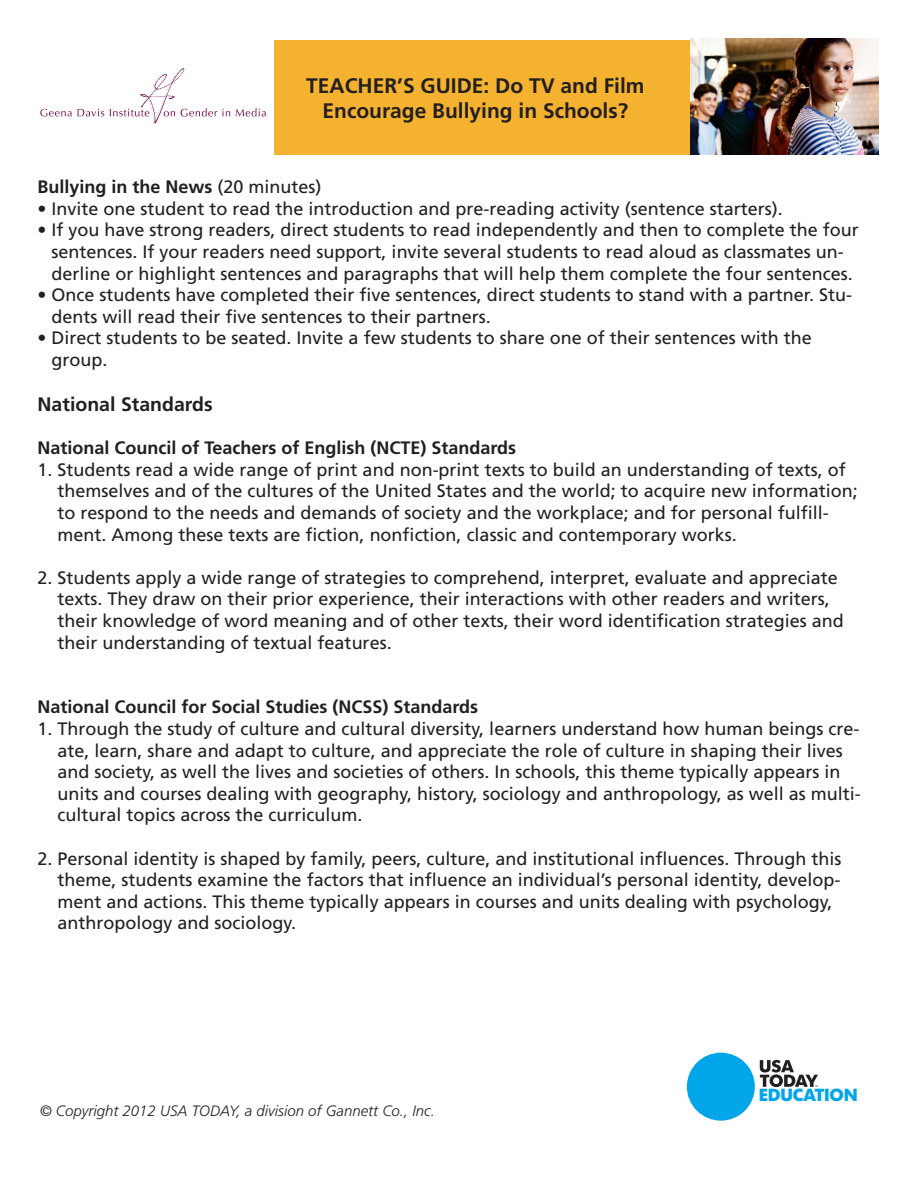
<style>
.page{position:relative;width:918px;height:1188px;background:#fff}
.page>*{position:absolute;margin:0;border:0;box-sizing:border-box;transform-origin:0 0}
.t1{font:700 21px "Frutiger";color:#231f20}
.t2{font:700 19.5px "Frutiger";color:#231f20}
.t3{font:18px/21.6px "Frutiger";color:#231f20}
.t4{font:700 18px "Frutiger";color:#231f20}
.t5{font:700 17.4px "Futura Today";letter-spacing:-.005em;color:#00a6e8}
.t6{font:italic 300 15px "Frutiger";color:#231f20}
.s1{font-weight:400}
</style>
<div class="page">
<div style="left:274px;top:40px;width:416px;height:114px;background:#f5b230"></div>
<img style="left:690px;top:39px;width:188px;height:115px">
<svg style="left:40px;top:109px;width:32px;height:7px"></svg>
<svg style="left:78px;top:109px;width:26px;height:7px"></svg>
<svg style="left:236px;top:108px;width:30px;height:8px"></svg>
<svg style="left:110px;top:68px;width:120px;height:56px"></svg>
<div style="left:687px;top:1053px;width:68px;height:68px;background:#00a6e8;border-radius:50%"></div>
<svg style="left:760px;top:1060px;width:58px;height:27px"></svg>
<p class="t1" style="left:306px;top:73px;width:340px">TEACHER’S GUIDE: Do TV and Film</p>
<p class="t1" style="left:323px;top:98px;width:307px">Encourage Bullying in Schools?</p>
<p class="t4" style="left:38px;top:176px;width:286px">Bullying in the News <span class="s1">(20 minutes)</span></p>
<p class="t3" style="left:38px;top:198px;width:747px">• Invite one student to read the introduction and pre-reading activity (sentence starters).</p>
<p class="t3" style="left:38px;top:219px;width:823px;text-align:center">• If you have strong readers, direct students to read independently and then to complete the four sentences. If your readers need support, invite several students to read aloud as classmates un&shy;derline or highlight sentences and paragraphs that will help them complete the four sentences.</p>
<p class="t3" style="left:52px;top:284px;width:802px;text-indent:-14px">• Once students have completed their five sentences, direct students to stand with a partner. Stu&shy;dents will read their five sentences to their partners.</p>
<p class="t3" style="left:52px;top:327px;width:762px;text-indent:-14px">• Direct students to be seated. Invite a few students to share one of their sentences with the group.</p>
<p class="t2" style="left:38px;top:393px;width:177px">National Standards</p>
<p class="t4" style="left:38px;top:437px;width:480px">National Council of Teachers of English (NCTE) Standards</p>
<p class="t3" style="left:58px;top:459px;width:802px;text-indent:-20px">1. Students read a wide range of print and non-print texts to build an understanding of texts, of themselves and of the cultures of the United States and the world; to acquire new information; to respond to the needs and demands of society and the workplace; and for personal fulfill&shy;ment. Among these texts are fiction, nonfiction, classic and contemporary works.</p>
<p class="t3" style="left:58px;top:567px;width:788px;text-indent:-20px">2. Students apply a wide range of strategies to comprehend, interpret, evaluate and appreciate texts. They draw on their prior experience, their interactions with other readers and writers, their knowledge of word meaning and of other texts, their word identification strategies and their understanding of textual features.</p>
<p class="t4" style="left:38px;top:697px;width:442px">National Council for Social Studies (NCSS) Standards</p>
<p class="t3" style="left:58px;top:718px;width:805px;text-indent:-20px">1. Through the study of culture and cultural diversity, learners understand how human beings cre&shy;ate, learn, share and adapt to culture, and appreciate the role of culture in shaping their lives and society, as well the lives and societies of others. In schools, this theme typically appears in units and courses dealing with geography, history, sociology and anthropology, as well as multi&shy;cultural topics across the curriculum.</p>
<p class="t3" style="left:58px;top:847px;width:785px;text-indent:-20px">2. Personal identity is shaped by family, peers, culture, and institutional influences. Through this theme, students examine the factors that influence an individual’s personal identity, develop&shy;ment and actions. This theme typically appears in courses and units dealing with psychology, anthropology and sociology.</p>
<p class="t6" style="left:40px;top:1103px;width:397px">© Copyright 2012 USA TODAY, a division of Gannett Co., Inc.</p>
<p class="t5" style="left:759px;top:1084px;width:101px">EDUCATION</p>
</div>
